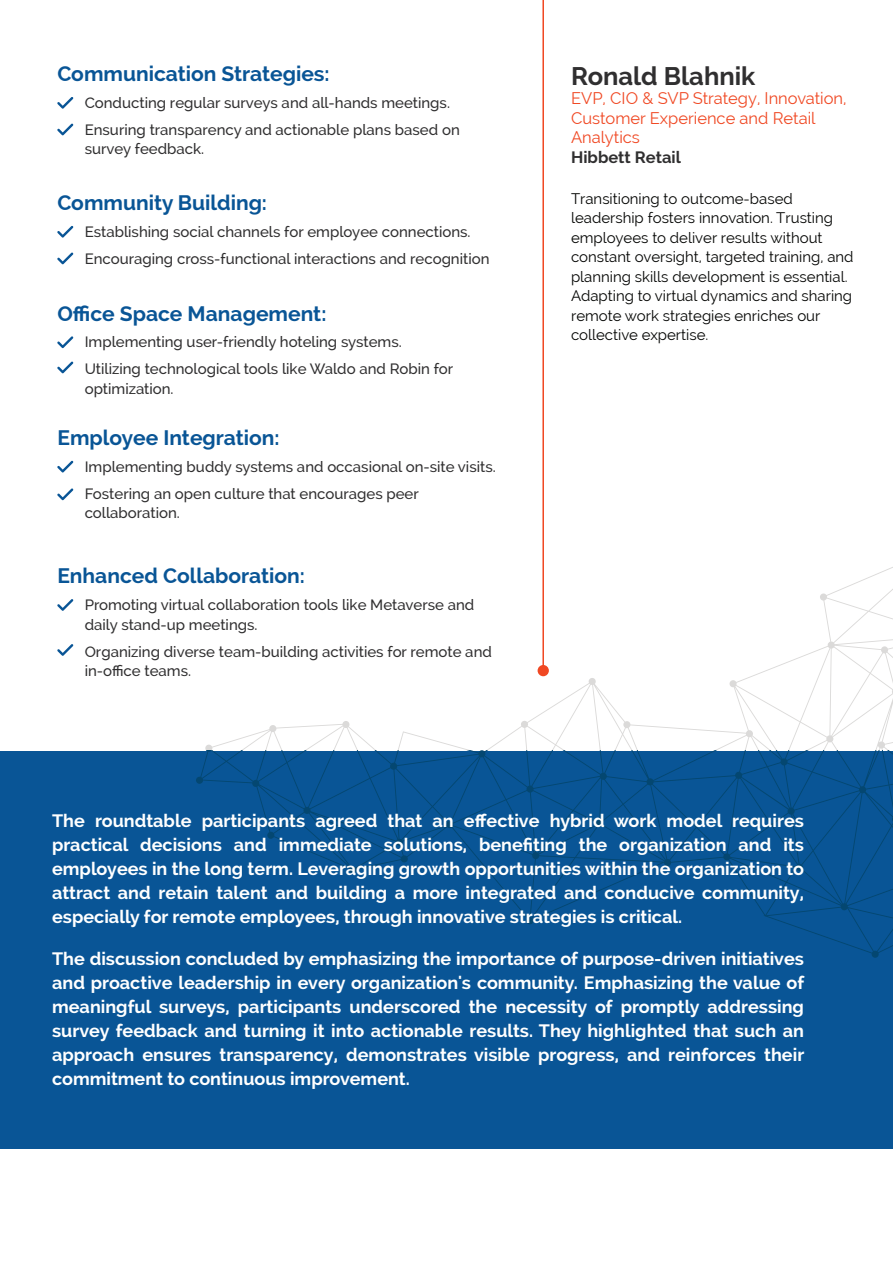
<style>
.page{position:relative;width:893px;height:1263px;background:#fff}
.page>*{position:absolute;margin:0;border:0;box-sizing:border-box;transform-origin:0 0}
.t1{font:700 25.5px "Raleway";color:#302f30}
.t2{font:700 21px "Raleway";color:#095596}
.t3{font:700 18px/24px "Raleway";color:#fff;text-align:justify}
.t4{font:16.5px/19.5px "Raleway";color:#f04823}
.t5{font:700 16.5px "Raleway";color:#302f30}
.t6{font:500 15px/27px "Raleway";color:#302f30}
.t7{font:15px/19.5px "Raleway";color:#040503}
</style>
<div class="page">
<svg style="left:205px;top:567px;width:687px;height:184px"></svg>
<div style="left:0;top:751px;width:893px;height:397px;background:#095596"></div>
<svg style="left:57px;top:97px;width:16px;height:12px"></svg>
<svg style="left:57px;top:124px;width:16px;height:11px"></svg>
<svg style="left:57px;top:226px;width:16px;height:12px"></svg>
<svg style="left:57px;top:252px;width:16px;height:12px"></svg>
<svg style="left:57px;top:336px;width:16px;height:12px"></svg>
<svg style="left:57px;top:361px;width:16px;height:12px"></svg>
<svg style="left:57px;top:461px;width:16px;height:11px"></svg>
<svg style="left:57px;top:599px;width:16px;height:12px"></svg>
<svg style="left:57px;top:644px;width:16px;height:12px"></svg>
<svg style="left:57px;top:488px;width:16px;height:12px"></svg>
<hr style="left:542px;top:0;width:2px;height:671px;background:#f04823">
<div style="left:538px;top:665px;width:11px;height:11px;background:#f04823;border-radius:50%"></div>
<svg style="left:196px;top:751px;width:697px;height:207px"></svg>
<p class="t2" style="left:57px;top:62px;width:274px">Communication Strategies:</p>
<p class="t6" style="left:85px;top:89px;width:377px">Conducting regular surveys and all-hands meetings.<br>Ensuring transparency and actionable plans based on</p>
<p class="t6" style="left:85px;top:136px;width:121px">survey feedback.</p>
<p class="t2" style="left:57px;top:191px;width:211px">Community Building:</p>
<p class="t6" style="left:85px;top:218px;width:406px">Establishing social channels for employee connections.<br>Encouraging cross-functional interactions and recognition</p>
<p class="t2" style="left:57px;top:301px;width:271px">Office Space Management:</p>
<p class="t6" style="left:85px;top:329px;width:370px">Implementing user-friendly hoteling systems.<br>Utilizing technological tools like Waldo and Robin for</p>
<p class="t6" style="left:85px;top:375px;width:90px">optimization.</p>
<p class="t2" style="left:57px;top:426px;width:224px">Employee Integration:</p>
<p class="t6" style="left:85px;top:453px;width:413px">Implementing buddy systems and occasional on-site visits.<br>Fostering an open culture that encourages peer</p>
<p class="t6" style="left:85px;top:499px;width:97px">collaboration.</p>
<p class="t2" style="left:57px;top:564px;width:249px">Enhanced Collaboration:</p>
<p class="t6" style="left:85px;top:595px;width:391px;line-height:19.5px">Promoting virtual collaboration tools like Metaverse and daily stand-up meetings.</p>
<p class="t6" style="left:85px;top:641px;width:409px;line-height:19.5px">Organizing diverse team-building activities for remote and in-office teams.</p>
<h1 class="t1" style="left:571px;top:61px;width:186px">Ronald Blahnik</h1>
<p class="t4" style="left:571px;top:89px;width:277px">EVP, CIO &amp; SVP Strategy, Innovation,<br>Customer Experience and Retail<br>Analytics</p>
<p class="t5" style="left:571px;top:148px;width:111px">Hibbett Retail</p>
<p class="t7" style="left:571px;top:189px;width:284px">Transitioning to outcome-based leadership fosters innovation. Trusting employees to deliver results without constant oversight, targeted training, and planning skills development is essential.<br>Adapting to virtual dynamics and sharing remote work strategies enriches our collective expertise.</p>
<p class="t3" style="left:52px;top:809px;width:753px">The roundtable participants agreed that an effective hybrid work model requires practical decisions and immediate solutions, benefiting the organization and its employees in the long term. Leveraging growth opportunities within the organization to attract and retain talent and building a more integrated and conducive community, especially for remote employees, through innovative strategies is critical.</p>
<p class="t3" style="left:52px;top:947px;width:754px">The discussion concluded by emphasizing the importance of purpose-driven initiatives and proactive leadership in every organization's community. Emphasizing the value of meaningful surveys, participants underscored the necessity of promptly addressing survey feedback and turning it into actionable results. They highlighted that such an approach ensures transparency, demonstrates visible progress, and reinforces their commitment to continuous improvement.</p>
</div>
